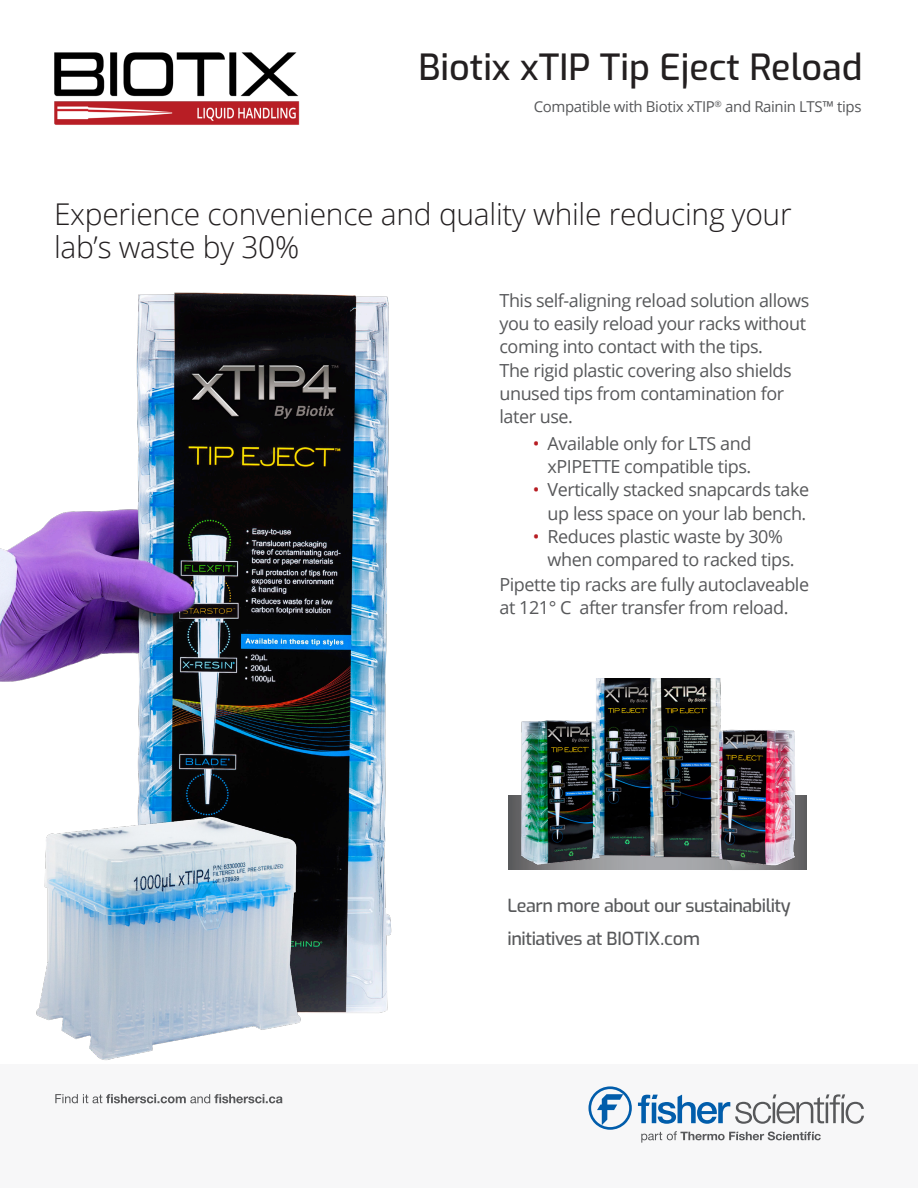
<style>
.page{position:relative;width:918px;height:1188px;background:#fff}
.page>*{position:absolute;margin:0;border:0;box-sizing:border-box;transform-origin:0 0}
.t1{font:500 36px "Exo";color:#231f20}
.t2{font:300 30px/33px "Open Sans";letter-spacing:-.01em;color:#231f20}
.page_text{font:18px/23.1px "Open Sans";letter-spacing:-.025em;color:#57585a}
.t3{font:500 18px/33px "Exo";letter-spacing:-.025em;color:#58595b}
.t4{font:15px "Open Sans";letter-spacing:-.025em;color:#57585a}
.s1{color:#b71d23}
</style>
<div class="page">
<img style="left:54px;top:52px;width:246px;height:73px">
<div style="left:0;top:1064px;width:918px;height:124px;background:#f7f7f8"></div>
<svg style="left:588px;top:1086px;width:44px;height:44px"></svg>
<svg style="left:641px;top:1131px;width:180px;height:12px"></svg>
<svg style="left:638px;top:1094px;width:226px;height:30px"></svg>
<svg style="left:55px;top:1094px;width:227px;height:9px"></svg>
<img style="left:0;top:292px;width:512px;height:721px">
<img style="left:15px;top:804px;width:303px;height:256px">
<img style="left:512px;top:679px;width:290px;height:191px">
<p class="t1" style="left:418px;top:40px;width:446px">Biotix xTIP Tip Eject Reload</p>
<p class="t4" style="left:534px;top:96px;width:329px">Compatible with Biotix xTIP<sup>®</sup> and Rainin LTS™ tips</p>
<p class="t2" style="left:54px;top:196px;width:739px">Experience convenience and quality while reducing your lab’s waste by 30%</p>
<p class="page_text" style="left:500px;top:289px;width:311px">This self-aligning reload solution allows you to easily reload your racks without coming into contact with the tips.<br>The rigid plastic covering also shields unused tips from contamination for later use.</p>
<p class="page_text" style="left:533px;top:432px;width:220px;text-align:right"><span class="s1">•</span> Available only for LTS and xPIPETTE compatible tips.</p>
<p class="page_text" style="left:533px;top:478px;width:278px;text-align:right"><span class="s1">•</span> Vertically stacked snapcards take up less space on your lab bench.</p>
<p class="page_text" style="left:548px;top:524px;width:249px;text-indent:-15px"><span class="s1">•</span> Reduces plastic waste by 30% when compared to racked tips.</p>
<p class="page_text" style="left:500px;top:573px;width:311px;line-height:22.5px">Pipette tip racks are fully autoclaveable at 121° C after transfer from reload.</p>
<p class="t3" style="left:508px;top:888px;width:285px">Learn more about our sustainability initiatives at BIOTIX.com</p>
</div>
